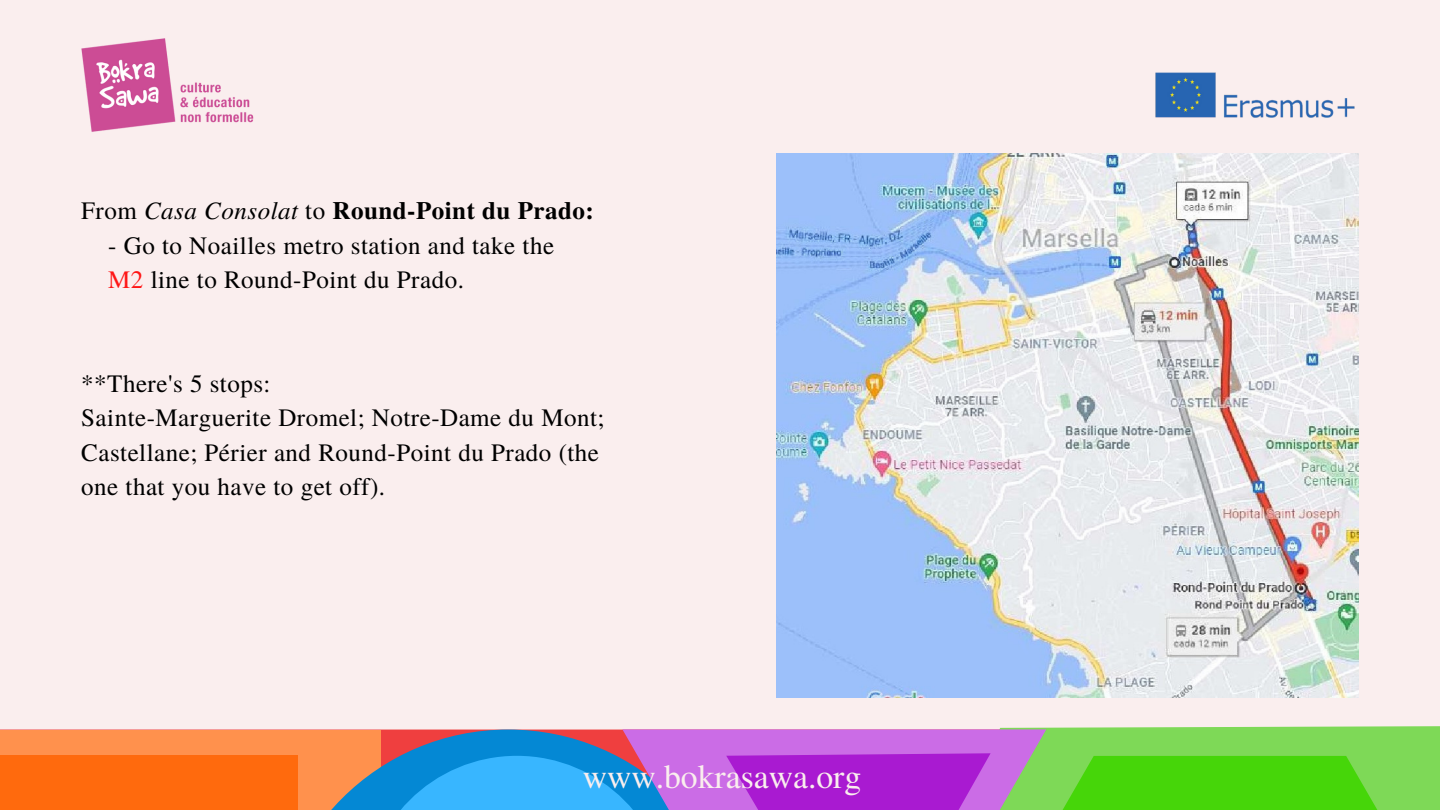
<style>
.page{position:relative;width:1440px;height:810px;background:#faeeee}
.page>*{position:absolute;margin:0;border:0;box-sizing:border-box;transform-origin:0 0}
.t1{font:33.7px "Te X Gyre Termes";color:#faeeee}
.t2{font:30px "Te X Gyre Termes";color:#faeeee}
.t3{font:25px/34.5px "Te X Gyre Termes";letter-spacing:.02em;color:#000}
.t4{font:700 25px "Te X Gyre Termes";letter-spacing:.02em;color:#000}
.s1{font-weight:400}
.s2{font-weight:400;font-style:italic}
.s3{color:#ff1616}
</style>
<div class="page">
<img style="left:81px;top:38px;width:173px;height:94px">
<img style="left:1155px;top:72px;width:200px;height:46px">
<div style="left:0;top:730px;width:381px;height:80px;background:#ff914d"></div>
<div style="left:0;top:756px;width:297px;height:54px;background:#ff6a0d"></div>
<svg style="left:776px;top:535px;width:664px;height:194px"></svg>
<svg style="left:776px;top:639px;width:282px;height:90px"></svg>
<svg style="left:273px;top:729px;width:1167px;height:81px;background:#839291"></svg>
<img style="left:777px;top:153px;width:582px;height:545px">
<p class="t4" style="left:81px;top:191px;width:514px"><span class="s1">From</span> <span class="s2">Casa Consolat</span> <span class="s1">to</span> Round-Point du Prado:</p>
<p class="t3" style="left:108px;top:227px;width:447px">- Go to Noailles metro station and take the<br><span class="s3">M2</span> line to Round-Point du Prado.</p>
<p class="t3" style="left:81px;top:365px;width:525px">**There's 5 stops:<br>Sainte-Marguerite Dromel; Notre-Dame du Mont; Castellane; Périer and Round-Point du Prado (the one that you have to get off).</p>
<p class="t2" style="left:583px;top:762px;width:244px"><sup>w</sup>w<sup>w</sup>w<sup>w</sup>w <sup>.</sup>. <sup>b</sup>b o<sup>o</sup>k<sup>k</sup>r<sup>r</sup>a<sup>a</sup>s<sup>s</sup>a<sup>a</sup>w<sup>w</sup>a . o r</p>
<h1 class="t1" style="left:793px;top:753px;width:70px">a.o<sub>g</sub>rg</h1>
</div>
